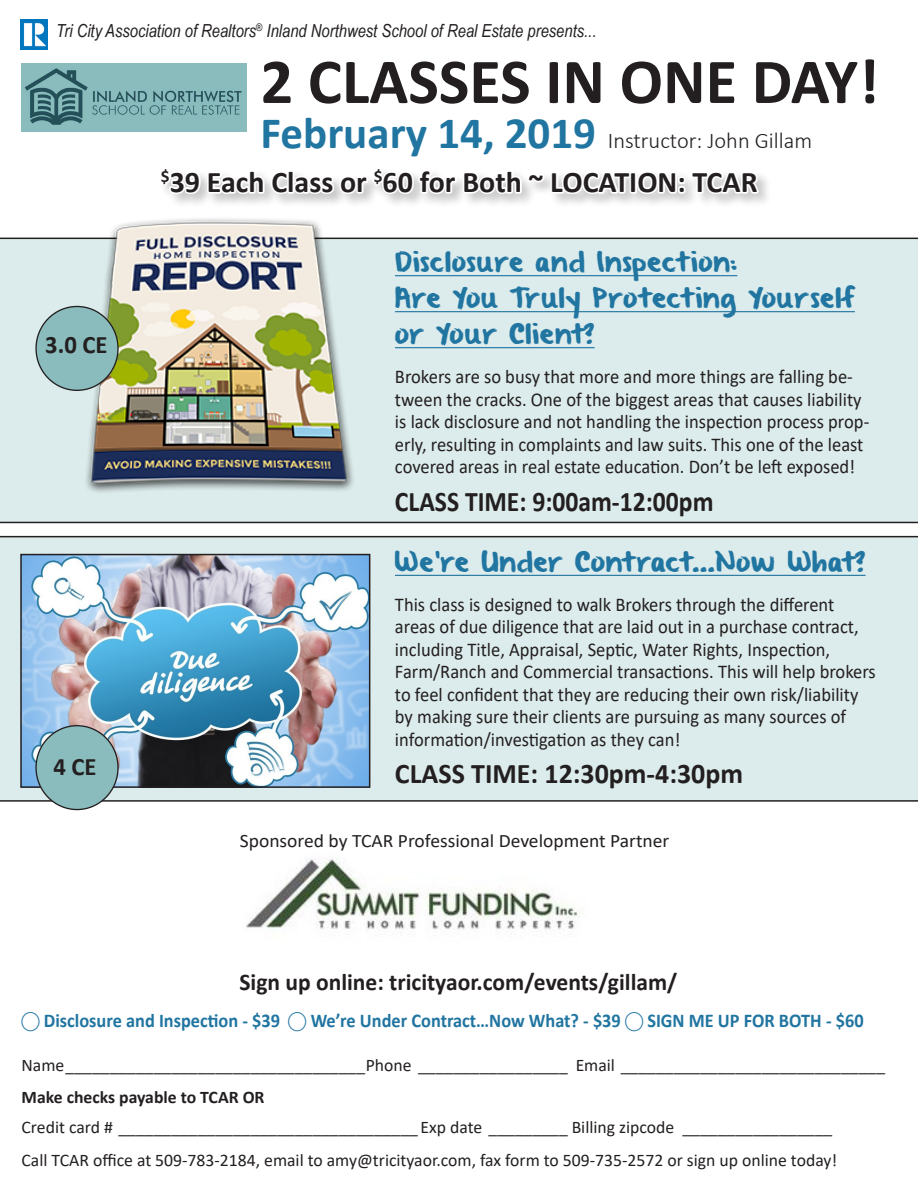
<style>
.page{position:relative;width:918px;height:1188px;background:#fff}
.page>*{position:absolute;margin:0;border:0;box-sizing:border-box;transform-origin:0 0}
.t1{font:700 64.5px "Calibri";color:#231f20}
.t2{font:700 30px "Calibri";color:#231f20}
.t3{font:700 28.5px "Calibri";color:#231f20;scale:.9 1}
.t4{font:700 28.5px "Calibri";color:#231f20}
.t5{font:700 25.2px "Calibri";color:#231f20}
.t6{font:700 24px "Calibri";color:#231f20}
.t7{font:22.5px "From Where You Are";letter-spacing:.03em;color:#2175a1}
.t8{font:300 22.5px "Calibri";color:#231f20}
.t9{font:19.5px/22.5px "Calibri";color:#231f20;scale:.95 1}
.t10{font:700 19.5px "Calibri";color:#2175a1;scale:.94 1}
.t11{font:19.05px "Calibri";color:#231f20}
.t12{font:italic 18px "Arial Narrow";color:#231f20}
.t13{font:17.7px "Calibri";color:#231f20}
.t14{font:700 17.7px "Calibri";color:#231f20}
.s1{font-weight:700;font-size:45px;color:#2175a1}
</style>
<div class="page">
<svg style="left:157px;top:99px;width:604px;height:139px"></svg>
<div style="left:0;top:238px;width:918px;height:285px;background:#dcebeb"></div>
<hr style="left:395px;top:275px;width:342px;height:1px;background:#2175a1">
<hr style="left:395px;top:311px;width:460px;height:1px;background:#2175a1">
<hr style="left:395px;top:347px;width:200px;height:1px;background:#2175a1">
<img style="left:20px;top:20px;width:28px;height:29px">
<img style="left:22px;top:63px;width:224px;height:68px">
<img style="left:77px;top:213px;width:277px;height:285px">
<div style="left:36px;top:306px;width:82px;height:84px;background:#8abcbd;border-radius:50%"></div>
<div style="left:0;top:536px;width:918px;height:266px;background:#dcebeb"></div>
<hr style="left:395px;top:575px;width:471px;height:1px;background:#2175a1">
<img style="left:23px;top:557px;width:344px;height:228px">
<div style="left:20px;top:554px;width:350px;height:234px;border:2px solid #231f20"></div>
<div style="left:36px;top:726px;width:82px;height:84px;background:#8abcbd;border-radius:50%"></div>
<img style="left:246px;top:858px;width:335px;height:74px">
<p class="t12" style="left:56px;top:19px;width:542px">Tri City Association of Realtors<sup>®</sup> Inland Northwest School of Real Estate presents...</p>
<p class="t1" style="left:261px;top:36px;width:620px">2 CLASSES IN ONE DAY!</p>
<p class="t8" style="left:261px;top:127px;width:553px"><span class="s1">February 14, 2019</span> Instructor: John Gillam</p>
<p class="t5" style="left:45px;top:327px;width:64px">3.0 CE</p>
<p class="t2" style="left:161px;top:161px;width:598px"><sup>$</sup>39 Each Class or <sup>$</sup>60 for Both ~ LOCATION: TCAR</p>
<p class="t7" style="left:395px;top:251px;width:344px">Disclosure and Inspection:</p>
<p class="t7" style="left:395px;top:287px;width:461px">Are You Truly Protecting Yourself</p>
<p class="t7" style="left:395px;top:323px;width:201px">or Your Client?</p>
<p class="t9" style="left:395px;top:365px;width:501px">Brokers are so busy that more and more things are falling be&shy;tween the cracks. One of the biggest areas that causes liability is lack disclosure and not handling the inspection process prop&shy;erly, resulting in complaints and law suits. This one of the least covered areas in real estate education. Don’t be left exposed!</p>
<p class="t3" style="left:395px;top:481px;width:355px">CLASS TIME: 9:00am-12:00pm</p>
<p class="t7" style="left:395px;top:551px;width:472px">We’re Under Contract…Now What?</p>
<p class="t9" style="left:395px;top:593px;width:508px">This class is designed to walk Brokers through the different areas of due diligence that are laid out in a purchase contract, including Title, Appraisal, Septic, Water Rights, Inspection, Farm/Ranch and Commercial transactions. This will help brokers to feel confident that they are reducing their own risk/liability by making sure their clients are pursuing as many sources of information/investigation as they can!</p>
<p class="t5" style="left:54px;top:749px;width:45px">4 CE</p>
<p class="t4" style="left:395px;top:754px;width:350px">CLASS TIME: 12:30pm-4:30pm</p>
<p class="t11" style="left:240px;top:828px;width:431px">Sponsored by TCAR Professional Development Partner</p>
<p class="t6" style="left:240px;top:965px;width:439px">Sign up online: tricityaor.com/events/gillam/</p>
<p class="t10" style="left:22px;top:1007px;width:897px">⃝ Disclosure and Inspection - $39 ⃝ We’re Under Contract…Now What? - $39 ⃝ SIGN ME UP FOR BOTH - $60</p>
<p class="t13" style="left:22px;top:1052px;width:865px">Name__________________________________Phone _________________ Email ______________________________</p>
<p class="t14" style="left:22px;top:1084px;width:245px">Make checks payable to TCAR OR</p>
<p class="t13" style="left:22px;top:1115px;width:812px">Credit card # __________________________________ Exp date _________ Billing zipcode _________________</p>
<p class="t13" style="left:22px;top:1148px;width:817px">Call TCAR office at 509-783-2184, email to amy@tricityaor.com, fax form to 509-735-2572 or sign up online today!</p>
</div>
